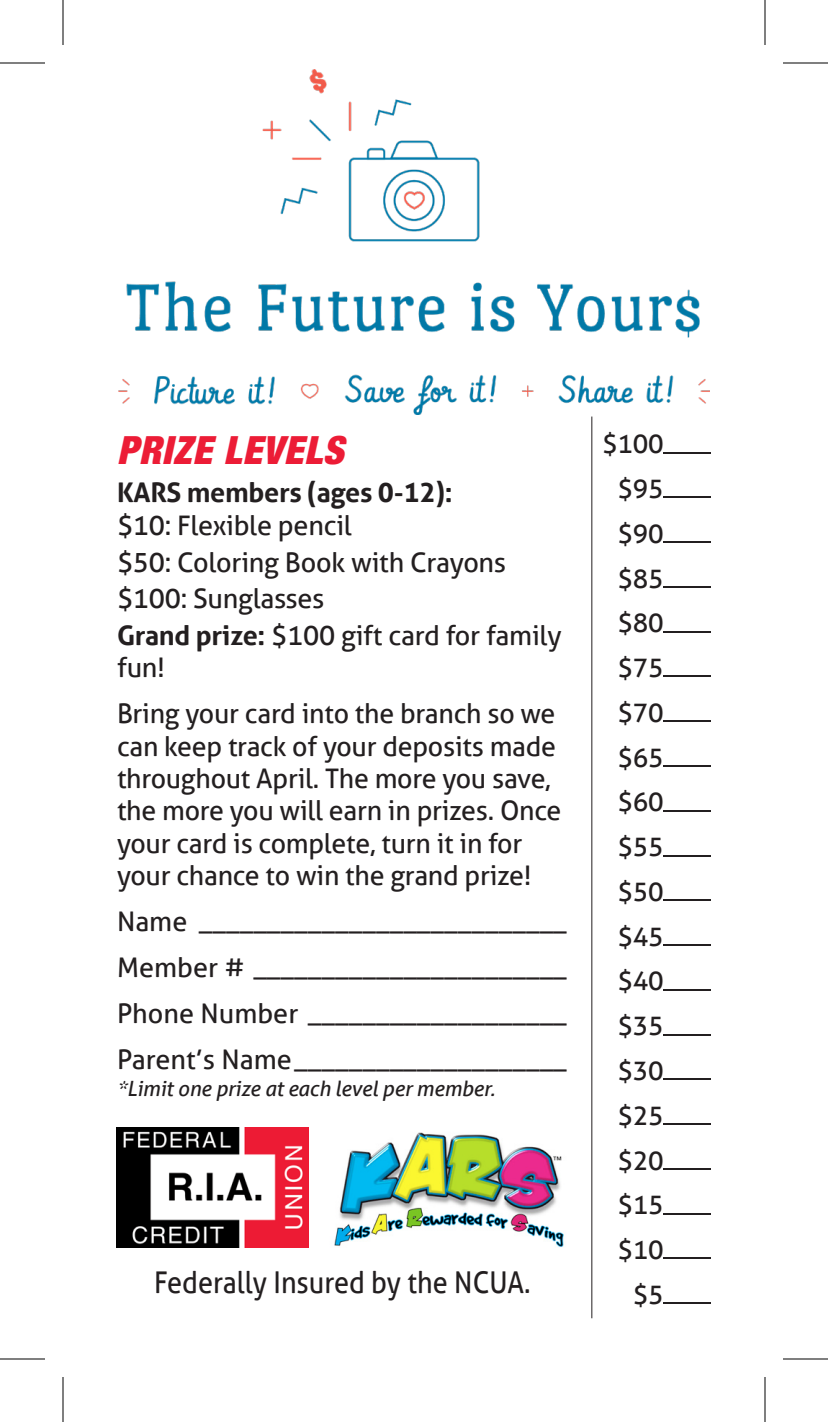
<style>
.page{position:relative;width:828px;height:1422px;background:#fff}
.page>*{position:absolute;margin:0;border:0;box-sizing:border-box;transform-origin:0 0}
.HEADERS__Helvt_Bold{font:italic 900 condensed 39px "Helvetica Neue LT Std";letter-spacing:.02em;color:#ec1c36}
.t1{font:30px "Aller";color:#231f20;scale:.9 1}
.t2{font:27px/32.4px "Aller";letter-spacing:-.01em;color:#231f20}
.t3{font:700 27px/32.4px "Aller";letter-spacing:-.01em;color:#231f20}
.t4{font:26.1px "Aller";letter-spacing:-.01em;color:#231f20}
.t5{font:italic 21px "Aller";letter-spacing:-.01em;color:#231f20}
.s1{font-weight:400}
.s2{font-weight:700}
</style>
<div class="page">
<hr style="left:663px;top:452px;width:48px;height:1px;background:#231f20">
<hr style="left:663px;top:497px;width:48px;height:1px;background:#231f20">
<hr style="left:663px;top:542px;width:48px;height:1px;background:#231f20">
<hr style="left:663px;top:586px;width:48px;height:2px;background:#231f20">
<hr style="left:663px;top:631px;width:48px;height:1px;background:#231f20">
<hr style="left:663px;top:676px;width:48px;height:1px;background:#231f20">
<hr style="left:663px;top:721px;width:48px;height:1px;background:#231f20">
<hr style="left:663px;top:765px;width:48px;height:2px;background:#231f20">
<hr style="left:663px;top:810px;width:48px;height:1px;background:#231f20">
<hr style="left:663px;top:855px;width:48px;height:1px;background:#231f20">
<hr style="left:663px;top:900px;width:48px;height:1px;background:#231f20">
<hr style="left:663px;top:944px;width:48px;height:2px;background:#231f20">
<hr style="left:663px;top:989px;width:48px;height:1px;background:#231f20">
<hr style="left:663px;top:1034px;width:48px;height:1px;background:#231f20">
<hr style="left:663px;top:1079px;width:48px;height:1px;background:#231f20">
<hr style="left:663px;top:1124px;width:48px;height:1px;background:#231f20">
<hr style="left:663px;top:1168px;width:48px;height:2px;background:#231f20">
<hr style="left:663px;top:1213px;width:48px;height:1px;background:#231f20">
<hr style="left:663px;top:1258px;width:48px;height:1px;background:#231f20">
<hr style="left:663px;top:1303px;width:48px;height:1px;background:#231f20">
<hr style="left:591px;top:417px;width:1px;height:901px;background:#231f20">
<img style="left:117px;top:1128px;width:192px;height:120px">
<img style="left:334px;top:1132px;width:230px;height:115px">
<img style="left:118px;top:69px;width:592px;height:346px">
<hr style="left:0;top:62px;width:45px;height:2px;background:#000">
<hr style="left:783px;top:62px;width:45px;height:2px;background:#000">
<hr style="left:0;top:1358px;width:45px;height:2px;background:#000">
<hr style="left:783px;top:1358px;width:45px;height:2px;background:#000">
<hr style="left:62px;top:0;width:2px;height:45px;background:#000">
<hr style="left:62px;top:1377px;width:2px;height:45px;background:#000">
<hr style="left:764px;top:0;width:2px;height:45px;background:#000">
<hr style="left:764px;top:1377px;width:2px;height:45px;background:#000">
<p class="HEADERS__Helvt_Bold" style="left:117px;top:426px;width:228px">PRIZE LEVELS</p>
<p class="t3" style="left:117px;top:476px;width:337px">KARS members (ages 0-12): <span class="s1">$10: Flexible pencil</span></p>
<p class="t2" style="left:117px;top:546px;width:391px">$50: Coloring Book with Crayons</p>
<p class="t2" style="left:117px;top:582px;width:209px">$100: Sunglasses</p>
<p class="t2" style="left:117px;top:619px;width:446px"><span class="s2">Grand prize:</span> $100 gift card for family fun!</p>
<p class="t2" style="left:117px;top:697px;width:446px">Bring your card into the branch so we can keep track of your deposits made throughout April. The more you save, the more you will earn in prizes. Once your card is complete, turn it in for your chance to win the grand prize!</p>
<p class="t2" style="left:117px;top:905px;width:451px">Name ___________________________</p>
<p class="t2" style="left:117px;top:951px;width:451px">Member # _______________________</p>
<p class="t2" style="left:117px;top:997px;width:451px">Phone Number ___________________</p>
<p class="t2" style="left:117px;top:1043px;width:451px">Parent’s Name____________________</p>
<p class="t5" style="left:117px;top:1076px;width:380px">*Limit one prize at each level per member.</p>
<p class="t1" style="left:154px;top:1264px;width:420px">Federally Insured by the NCUA.</p>
<p class="t4" style="left:602px;top:428px;width:63px">$100</p>
<p class="t4" style="left:617px;top:473px;width:48px">$95</p>
<p class="t4" style="left:617px;top:518px;width:48px">$90</p>
<p class="t4" style="left:617px;top:562px;width:48px">$85</p>
<p class="t4" style="left:617px;top:607px;width:48px">$80</p>
<p class="t4" style="left:617px;top:652px;width:48px">$75</p>
<p class="t4" style="left:617px;top:697px;width:48px">$70</p>
<p class="t4" style="left:617px;top:742px;width:48px">$65</p>
<p class="t4" style="left:617px;top:786px;width:48px">$60</p>
<p class="t4" style="left:617px;top:831px;width:48px">$55</p>
<p class="t4" style="left:617px;top:876px;width:48px">$50</p>
<p class="t4" style="left:617px;top:921px;width:48px">$45</p>
<p class="t4" style="left:617px;top:965px;width:48px">$40</p>
<p class="t4" style="left:617px;top:1010px;width:48px">$35</p>
<p class="t4" style="left:617px;top:1055px;width:48px">$30</p>
<p class="t4" style="left:617px;top:1100px;width:48px">$25</p>
<p class="t4" style="left:617px;top:1144px;width:48px">$20</p>
<p class="t4" style="left:617px;top:1189px;width:48px">$15</p>
<p class="t4" style="left:617px;top:1234px;width:48px">$10</p>
<p class="t4" style="left:633px;top:1279px;width:32px">$5</p>
</div>
